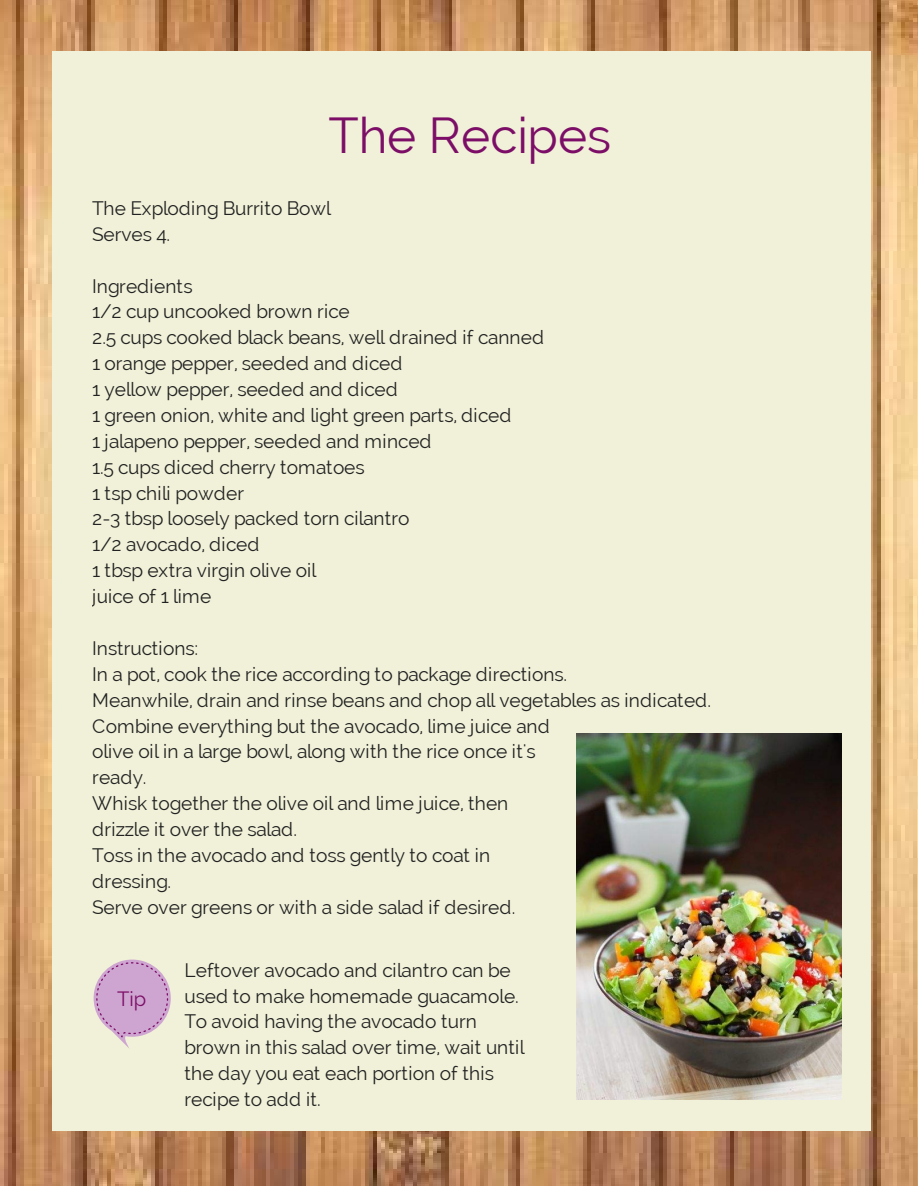
<style>
.page{position:relative;width:918px;height:1186px;background:#fff}
.page>*{position:absolute;margin:0;border:0;box-sizing:border-box;transform-origin:0 0}
.t1{font:49.5px "Raleway";color:#7c0e67}
.t2{font:20.25px "Raleway";color:#7c0e67}
.t3{font:19.2px/25.8px "Raleway";color:#222}
</style>
<div class="page">
<img style="left:0;top:0;width:918px;height:1186px">
<div style="left:52px;top:52px;width:819px;height:1079px;background:#f1f1d9"></div>
<img style="left:576px;top:734px;width:266px;height:365px">
<svg style="left:94px;top:959px;width:77px;height:89px"></svg>
<h1 class="t1" style="left:328px;top:106px;width:284px">The Recipes</h1>
<p class="t3" style="left:92px;top:195px;width:241px">The Exploding Burrito Bowl<br>Serves 4.</p>
<p class="t3" style="left:92px;top:273px;width:453px">Ingredients<br>1/2 cup uncooked brown rice<br>2.5 cups cooked black beans, well drained if canned<br>1 orange pepper, seeded and diced<br>1 yellow pepper, seeded and diced<br>1 green onion, white and light green parts, diced<br>1 jalapeno pepper, seeded and minced<br>1.5 cups diced cherry tomatoes<br>1 tsp chili powder<br>2-3 tbsp loosely packed torn cilantro<br>1/2 avocado, diced<br>1 tbsp extra virgin olive oil<br>juice of 1 lime</p>
<p class="t3" style="left:92px;top:635px;width:620px">Instructions:<br>In a pot, cook the rice according to package directions.<br>Meanwhile, drain and rinse beans and chop all vegetables as indicated.<br>Combine everything but the avocado, lime juice and<br>olive oil in a large bowl, along with the rice once it's<br>ready.<br>Whisk together the olive oil and lime juice, then<br>drizzle it over the salad.<br>Toss in the avocado and toss gently to coat in<br>dressing.<br>Serve over greens or with a side salad if desired.</p>
<p class="t2" style="left:117px;top:987px;width:31px">Tip</p>
<p class="t3" style="left:184px;top:957px;width:342px">Leftover avocado and cilantro can be used to make homemade guacamole.<br>To avoid having the avocado turn brown in this salad over time, wait until the day you eat each portion of this recipe to add it.</p>
</div>
